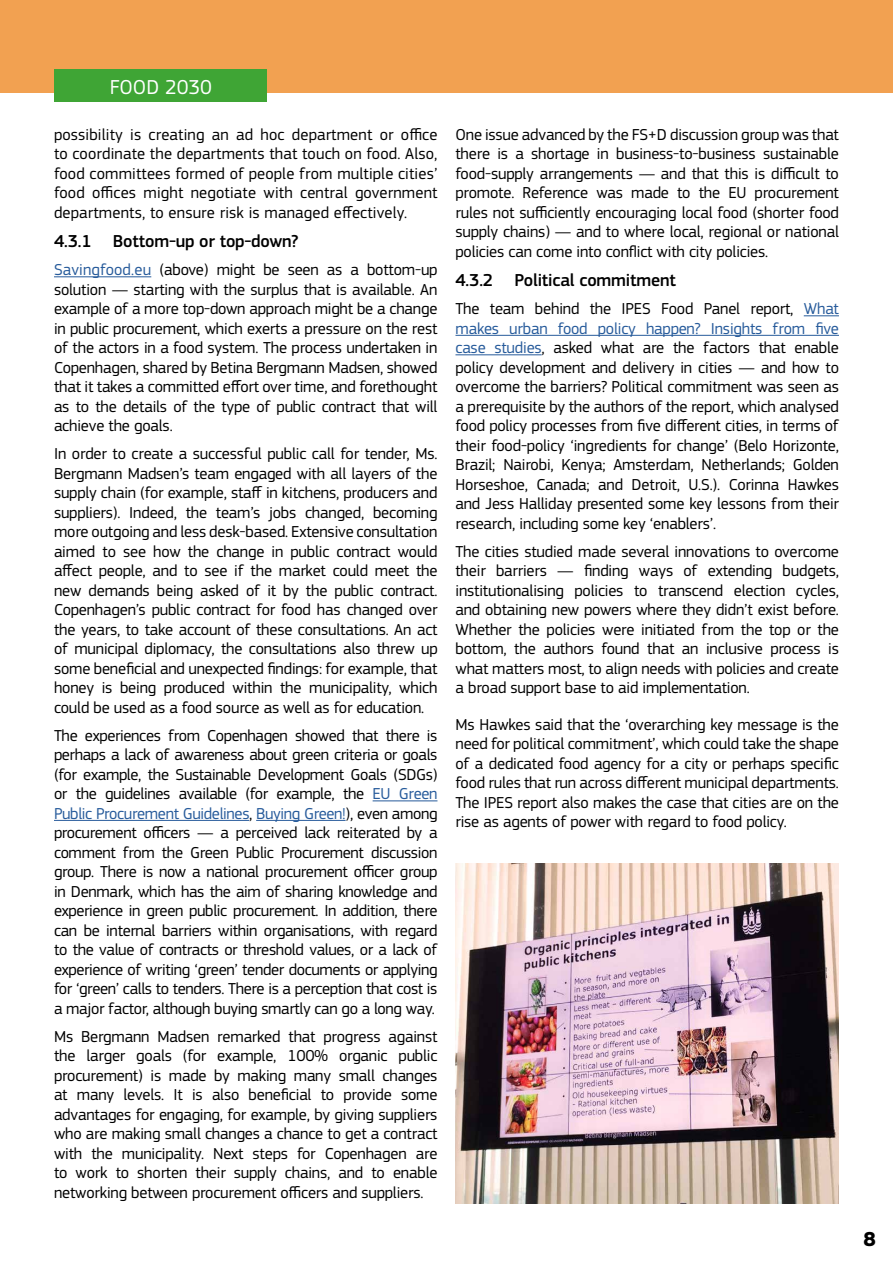
<style>
.page{position:relative;width:893px;height:1263px;background:#fff}
.page>*{position:absolute;margin:0;border:0;box-sizing:border-box;transform-origin:0 0}
.t1{font:21px "EC Square Sans Pro";color:#fff}
.t2{font:700 21px "EC Square Sans Pro";color:#000}
.Body_text{font:500 18px "EC Square Sans Pro";letter-spacing:-.01em;color:#000}
.Body_text-2{font:16.5px/19.5px "EC Square Sans Pro";letter-spacing:-.01em;color:#000;text-align:justify}
.s1{color:#275b9b}
</style>
<div class="page">
<div style="left:0;top:0;width:893px;height:92px;background:#f2a151"></div>
<div style="left:54px;top:69px;width:213px;height:33px;background:#3fa535"></div>
<hr style="left:54px;top:276px;width:97px;height:1px;background:#275b9b">
<hr style="left:373px;top:800px;width:64px;height:1px;background:#275b9b">
<hr style="left:54px;top:820px;width:195px;height:1px;background:#275b9b">
<hr style="left:256px;top:820px;width:90px;height:1px;background:#275b9b">
<hr style="left:804px;top:315px;width:35px;height:1px;background:#275b9b">
<hr style="left:455px;top:335px;width:384px;height:1px;background:#275b9b">
<hr style="left:455px;top:354px;width:87px;height:1px;background:#275b9b">
<img style="left:455px;top:863px;width:384px;height:340px">
<p class="t1" style="left:110px;top:74px;width:103px">FOOD 2030</p>
<p class="Body_text-2" style="left:54px;top:125px;width:385px">possibility is creating an ad hoc department or office to coordinate the departments that touch on food. Also, food committees formed of people from multiple cities’ food offices might negotiate with central government departments, to ensure risk is managed effectively.</p>
<p class="Body_text" style="left:54px;top:231px;width:246px">4.3.1 Bottom-up or top-down?</p>
<p class="Body_text-2" style="left:54px;top:260px;width:385px"><span class="s1">Savingfood.eu</span> (above) might be seen as a bottom-up solution — starting with the surplus that is available. An example of a more top-down approach might be a change in public procurement, which exerts a pressure on the rest of the actors in a food system. The process undertaken in Copenhagen, shared by Betina Bergmann Madsen, showed that it takes a committed effort over time, and forethought as to the details of the type of public contract that will achieve the goals.</p>
<p class="Body_text-2" style="left:54px;top:444px;width:385px">In order to create a successful public call for tender, Ms.<br>Bergmann Madsen’s team engaged with all layers of the supply chain (for example, staff in kitchens, producers and suppliers). Indeed, the team’s jobs changed, becoming more outgoing and less desk-based. Extensive consultation aimed to see how the change in public contract would affect people, and to see if the market could meet the new demands being asked of it by the public contract.<br>Copenhagen’s public contract for food has changed over the years, to take account of these consultations. An act of municipal diplomacy, the consultations also threw up some beneficial and unexpected findings: for example, that honey is being produced within the municipality, which could be used as a food source as well as for education.</p>
<p class="Body_text-2" style="left:54px;top:726px;width:385px">The experiences from Copenhagen showed that there is perhaps a lack of awareness about green criteria or goals (for example, the Sustainable Development Goals (SDGs) or the guidelines available (for example, the <span class="s1">EU Green Public Procurement Guidelines</span>, <span class="s1">Buying Green!</span>), even among procurement officers — a perceived lack reiterated by a comment from the Green Public Procurement discussion group. There is now a national procurement officer group in Denmark, which has the aim of sharing knowledge and experience in green public procurement. In addition, there can be internal barriers within organisations, with regard to the value of contracts or threshold values, or a lack of experience of writing ‘green’ tender documents or applying for ‘green’ calls to tenders. There is a perception that cost is a major factor, although buying smartly can go a long way.</p>
<p class="Body_text-2" style="left:54px;top:1027px;width:385px">Ms Bergmann Madsen remarked that progress against the larger goals (for example, 100% organic public procurement) is made by making many small changes at many levels. It is also beneficial to provide some advantages for engaging, for example, by giving suppliers who are making small changes a chance to get a contract with the municipality. Next steps for Copenhagen are to work to shorten their supply chains, and to enable networking between procurement officers and suppliers.</p>
<p class="Body_text-2" style="left:455px;top:125px;width:385px">One issue advanced by the FS+D discussion group was that there is a shortage in business-to-business sustainable food-supply arrangements — and that this is difficult to promote. Reference was made to the EU procurement rules not sufficiently encouraging local food (shorter food supply chains) — and to where local, regional or national policies can come into conflict with city policies.</p>
<p class="Body_text" style="left:455px;top:270px;width:222px">4.3.2 Political commitment</p>
<p class="Body_text-2" style="left:455px;top:299px;width:385px">The team behind the IPES Food Panel report, <span class="s1">What makes urban food policy happen? Insights from five case studies</span>, asked what are the factors that enable policy development and delivery in cities — and how to overcome the barriers? Political commitment was seen as a prerequisite by the authors of the report, which analysed food policy processes from five different cities, in terms of their food-policy ‘ingredients for change’ (Belo Horizonte, Brazil; Nairobi, Kenya; Amsterdam, Netherlands; Golden Horseshoe, Canada; and Detroit, U.S.). Corinna Hawkes and Jess Halliday presented some key lessons from their research, including some key ‘enablers’.</p>
<p class="Body_text-2" style="left:455px;top:542px;width:385px">The cities studied made several innovations to overcome their barriers — finding ways of extending budgets, institutionalising policies to transcend election cycles, and obtaining new powers where they didn’t exist before.<br>Whether the policies were initiated from the top or the bottom, the authors found that an inclusive process is what matters most, to align needs with policies and create a broad support base to aid implementation.</p>
<p class="Body_text-2" style="left:455px;top:715px;width:385px">Ms Hawkes said that the ‘overarching key message is the need for political commitment’, which could take the shape of a dedicated food agency for a city or perhaps specific food rules that run across different municipal departments.<br>The IPES report also makes the case that cities are on the rise as agents of power with regard to food policy.</p>
<p class="t2" style="left:863px;top:1226px;width:14px">8</p>
</div>
